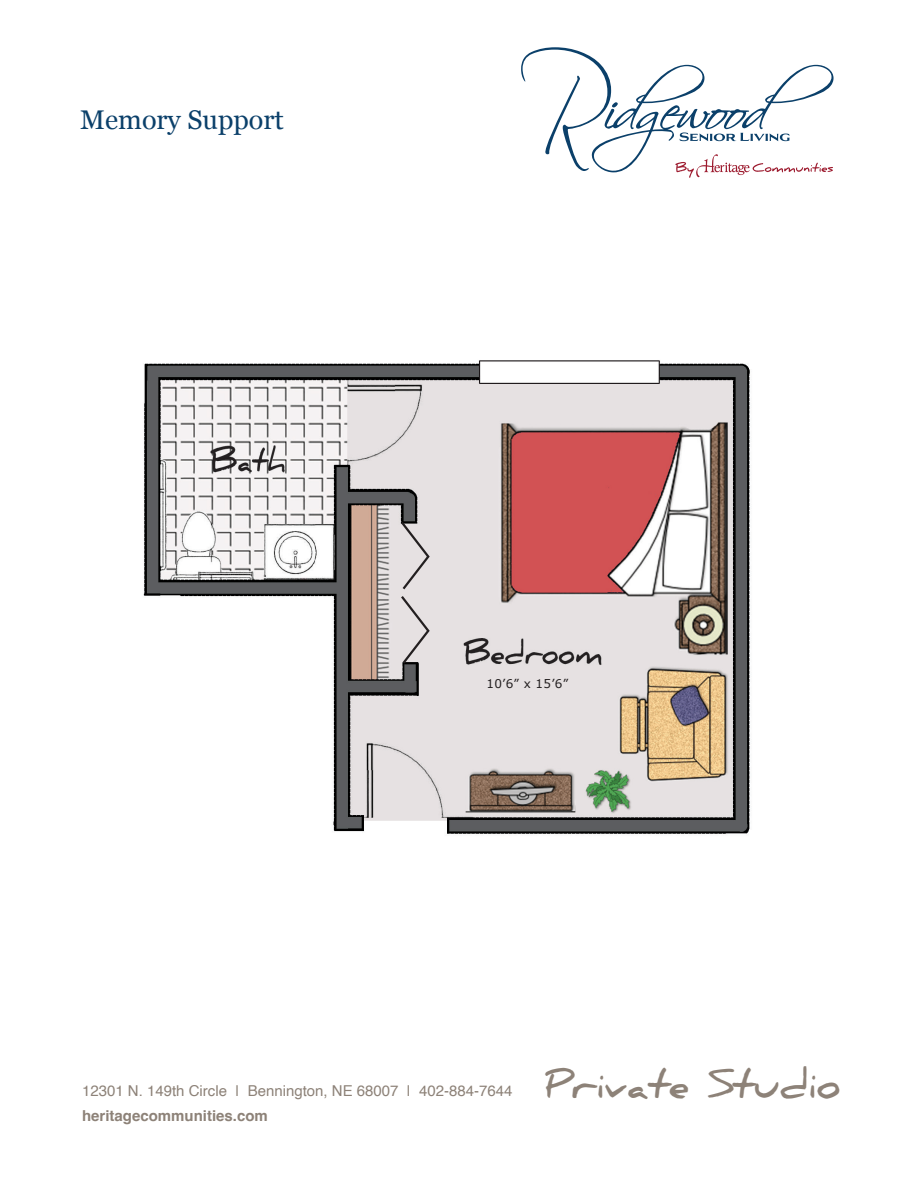
<style>
.page{position:relative;width:918px;height:1188px;background:#fff}
.page>*{position:absolute;margin:0;border:0;box-sizing:border-box;transform-origin:0 0}
.t1{font:700 38.4px "Daniel";color:#8d8278}
.t2{font:27px "Georgia";color:#0b406a}
.t3{font:15px "Helvetica";color:#8d8278}
.t4{font:700 15px "Helvetica";color:#8d8278}
.t5{font:12px "Verdana";color:#231f20}
</style>
<div class="page">
<svg style="left:521px;top:47px;width:313px;height:131px"></svg>
<img style="left:143px;top:360px;width:607px;height:474px">
<svg style="left:399px;top:519px;width:32px;height:147px;background:#d0cbcc"></svg>
<h2 class="t2" style="left:80px;top:100px;width:205px">Memory Support</h2>
<p class="t5" style="left:487px;top:676px;width:83px">10’6” x 15’6”</p>
<p class="t3" style="left:82px;top:1079px;width:432px">12301 N. 149th Circle | Bennington, NE 68007 | 402-884-7644</p>
<p class="t4" style="left:82px;top:1106px;width:187px">heritagecommunities.com</p>
<h1 class="t1" style="left:545px;top:1062px;width:297px">Private Studio</h1>
</div>
